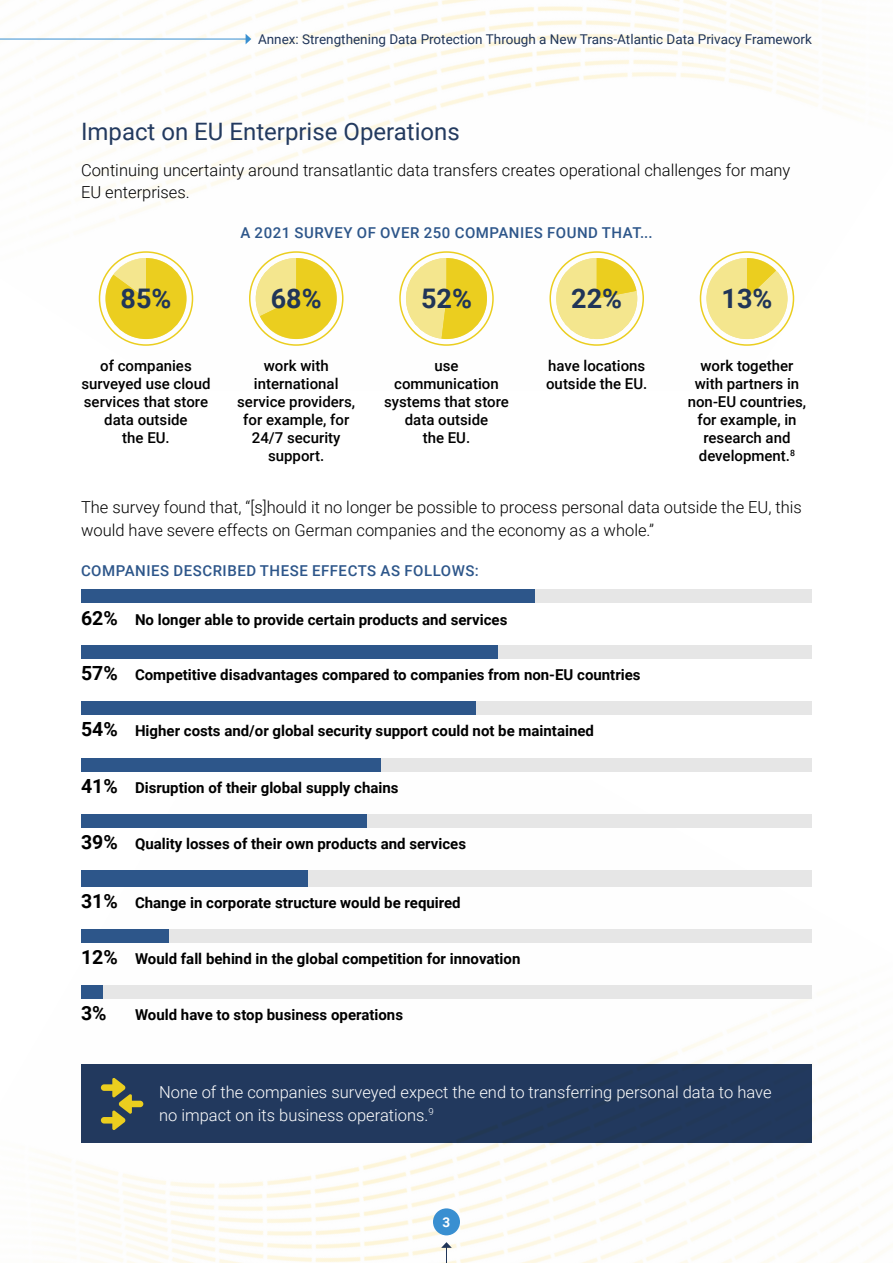
<style>
.page{position:relative;width:893px;height:1263px;background:#fff}
.page>*{position:absolute;margin:0;border:0;box-sizing:border-box;transform-origin:0 0}
.t1{font:700 27px "Roboto";color:#203558}
.t2{font:24px "Roboto";color:#233a5f}
.t3{font:700 19.5px "Roboto";color:#000}
.t4{font:300 16.5px/22.5px "Roboto";color:#000}
.t5{font:300 16.5px/22.5px "Roboto";color:#fff}
.t6{font:700 15px "Roboto";color:#000}
.t7{font:500 15px/18px "Roboto";color:#000;text-align:center}
.t8{font:500 15px "Roboto";letter-spacing:.035em;color:#2d568a}
.t9{font:13.5px "Roboto";color:#203558}
.t10{font:700 13.5px "Roboto";color:#fff}
.s1{font-size:19.5px}
</style>
<div class="page">
<img style="left:56px;top:827px;width:812px;height:436px">
<img style="left:0;top:0;width:838px;height:346px">
<svg style="left:441px;top:1242px;width:11px;height:21px"></svg>
<div style="left:433px;top:1208px;width:27px;height:27px;background:#398fd1;border-radius:50%"></div>
<hr style="left:0;top:39px;width:246px;height:1px;background:#398fd1">
<svg style="left:246px;top:34px;width:5px;height:10px"></svg>
<div style="left:700px;top:251px;width:94px;height:95px;border:2px solid #ebce1f;border-radius:50%"></div>
<svg style="left:705px;top:258px;width:84px;height:81px"></svg>
<div style="left:549px;top:251px;width:95px;height:95px;border:2px solid #ebce1f;border-radius:50%"></div>
<svg style="left:555px;top:258px;width:84px;height:81px"></svg>
<div style="left:399px;top:251px;width:95px;height:95px;border:2px solid #ebce1f;border-radius:50%"></div>
<svg style="left:404px;top:258px;width:83px;height:81px"></svg>
<div style="left:249px;top:251px;width:94px;height:95px;border:2px solid #ebce1f;border-radius:50%"></div>
<svg style="left:254px;top:258px;width:83px;height:81px"></svg>
<div style="left:99px;top:251px;width:94px;height:95px;border:2px solid #ebce1f;border-radius:50%"></div>
<svg style="left:105px;top:258px;width:81px;height:81px"></svg>
<div style="left:534px;top:589px;width:278px;height:14px;background:#e6e6e6"></div>
<div style="left:81px;top:589px;width:453px;height:14px;background:#2d568a"></div>
<div style="left:498px;top:645px;width:314px;height:14px;background:#e6e6e6"></div>
<div style="left:81px;top:645px;width:417px;height:14px;background:#2d568a"></div>
<div style="left:476px;top:701px;width:336px;height:14px;background:#e6e6e6"></div>
<div style="left:81px;top:701px;width:395px;height:14px;background:#2d568a"></div>
<div style="left:381px;top:758px;width:431px;height:13px;background:#e6e6e6"></div>
<div style="left:81px;top:758px;width:300px;height:13px;background:#2d568a"></div>
<div style="left:366px;top:814px;width:446px;height:13px;background:#e6e6e6"></div>
<div style="left:81px;top:814px;width:285px;height:13px;background:#2d568a"></div>
<div style="left:308px;top:870px;width:504px;height:16px;background:#e6e6e6"></div>
<div style="left:81px;top:870px;width:227px;height:16px;background:#2d568a"></div>
<div style="left:169px;top:929px;width:643px;height:14px;background:#e6e6e6"></div>
<div style="left:81px;top:929px;width:88px;height:14px;background:#2d568a"></div>
<div style="left:103px;top:985px;width:709px;height:14px;background:#e6e6e6"></div>
<div style="left:81px;top:985px;width:22px;height:14px;background:#2d568a"></div>
<div style="left:81px;top:1065px;width:731px;height:78px;background:#233a5f"></div>
<svg style="left:101px;top:1078px;width:42px;height:52px"></svg>
<p class="t9" style="left:258px;top:30px;width:555px">Annex: Strengthening Data Protection Through a New Trans-Atlantic Data Privacy Framework</p>
<h2 class="t2" style="left:81px;top:114px;width:380px">Impact on EU Enterprise Operations</h2>
<p class="t4" style="left:81px;top:158px;width:711px">Continuing uncertainty around transatlantic data transfers creates operational challenges for many<br>EU enterprises.</p>
<p class="t8" style="left:240px;top:222px;width:414px">A 2021 SURVEY OF OVER 250 COMPANIES FOUND THAT...</p>
<h1 class="t1" style="left:121px;top:280px;width:52px">85%</h1>
<h1 class="t1" style="left:271px;top:280px;width:52px">68%</h1>
<h1 class="t1" style="left:421px;top:280px;width:52px">52%</h1>
<h1 class="t1" style="left:571px;top:280px;width:52px">22%</h1>
<h1 class="t1" style="left:721px;top:280px;width:52px">13%</h1>
<p class="t7" style="left:81px;top:356px;width:131px">of companies surveyed use cloud services that store data outside<br>the EU.</p>
<p class="t7" style="left:237px;top:356px;width:120px">work with international service providers, for example, for<br>24/7 security support.</p>
<p class="t7" style="left:384px;top:356px;width:126px">use communication systems that store data outside<br>the EU.</p>
<p class="t7" style="left:546px;top:356px;width:103px;text-align:left">have locations outside the EU.</p>
<p class="t7" style="left:688px;top:356px;width:120px">work together with partners in non-EU countries, for example, in research and development.<sup>8</sup></p>
<p class="t4" style="left:81px;top:496px;width:722px">The survey found that, “[s]hould it no longer be possible to process personal data outside the EU, this would have severe effects on German companies and the economy as a whole.”</p>
<p class="t8" style="left:81px;top:560px;width:399px">COMPANIES DESCRIBED THESE EFFECTS AS FOLLOWS:</p>
<p class="t6" style="left:81px;top:609px;width:428px"><span class="s1">62%</span> No longer able to provide certain products and services</p>
<p class="t6" style="left:81px;top:664px;width:561px"><span class="s1">57%</span> Competitive disadvantages compared to companies from non-EU countries</p>
<p class="t6" style="left:81px;top:721px;width:514px"><span class="s1">54%</span> Higher costs and/or global security support could not be maintained</p>
<p class="t6" style="left:81px;top:777px;width:319px"><span class="s1">41%</span> Disruption of their global supply chains</p>
<p class="t6" style="left:81px;top:833px;width:387px"><span class="s1">39%</span> Quality losses of their own products and services</p>
<p class="t6" style="left:81px;top:892px;width:381px"><span class="s1">31%</span> Change in corporate structure would be required</p>
<p class="t6" style="left:81px;top:948px;width:441px"><span class="s1">12%</span> Would fall behind in the global competition for innovation</p>
<h3 class="t3" style="left:81px;top:1000px;width:27px">3%</h3>
<p class="t6" style="left:135px;top:1004px;width:270px">Would have to stop business operations</p>
<p class="t5" style="left:159px;top:1080px;width:614px">None of the companies surveyed expect the end to transferring personal data to have no impact on its business operations.<sup>9</sup></p>
<p class="t10" style="left:443px;top:1213px;width:9px">3</p>
</div>
